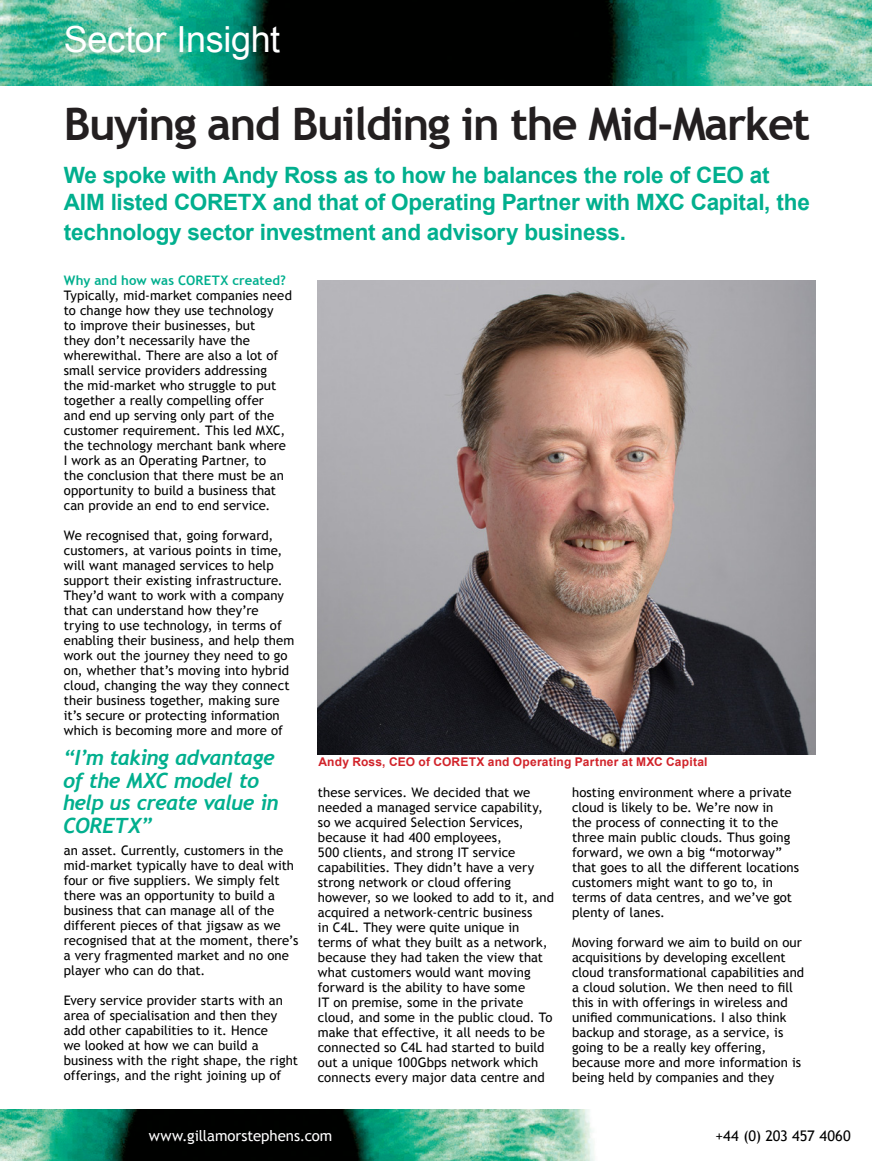
<style>
.page{position:relative;width:872px;height:1161px;background:#fff}
.page>*{position:absolute;margin:0;border:0;box-sizing:border-box;transform-origin:0 0}
.Master_Head{font:700 45px "Trebuchet MS";letter-spacing:-.03em;color:#231f20}
.Page_Title{font:36px "Arial";letter-spacing:-.01em;color:#fff}
.Standfirst{font:700 22.5px/27px "Arial";letter-spacing:-.01em;color:#01af8e}
.Pull_out_Quote{font:italic 700 21px/22.5px "Trebuchet";letter-spacing:-.03em;color:#01af8e}
.t1{font:15px "Trebuchet MS";color:#fff}
.t2{font:14.7px "Trebuchet MS";color:#000}
.Blue_Heading_11pt{font:13.2px/15px "Trebuchet MS";letter-spacing:.005em;color:#000}
.Blue_Heading_11pt-2{font:700 13.2px "Trebuchet MS";letter-spacing:.01em;color:#01af8e}
.Name_Caption{font:700 12px "Arial";letter-spacing:.02em;color:#d1232a}
</style>
<div class="page">
<img style="left:0;top:0;width:872px;height:85px">
<img style="left:0;top:1110px;width:595px;height:51px">
<img style="left:318px;top:281px;width:497px;height:473px">
<p class="Page_Title" style="left:64px;top:16px;width:218px">Sector Insight</p>
<p class="Master_Head" style="left:64px;top:95px;width:748px">Buying and Building in the Mid-Market</p>
<p class="Standfirst" style="left:64px;top:162px;width:747px">We spoke with Andy Ross as to how he balances the role of CEO at<br>AIM listed CORETX and that of Operating Partner with MXC Capital, the</p>
<p class="Standfirst" style="left:64px;top:219px;width:564px">technology sector investment and advisory business.</p>
<p class="Blue_Heading_11pt-2" style="left:64px;top:272px;width:223px">Why and how was CORETX created?</p>
<p class="Blue_Heading_11pt" style="left:64px;top:288px;width:230px">Typically, mid-market companies need to change how they use technology<br>to improve their businesses, but<br>they don’t necessarily have the wherewithal. There are also a lot of small service providers addressing<br>the mid-market who struggle to put together a really compelling offer<br>and end up serving only part of the customer requirement. This led MXC, the technology merchant bank where I work as an Operating Partner, to<br>the conclusion that there must be an opportunity to build a business that can provide an end to end service.</p>
<p class="Blue_Heading_11pt" style="left:64px;top:528px;width:232px">We recognised that, going forward, customers, at various points in time, will want managed services to help support their existing infrastructure.<br>They’d want to work with a company that can understand how they’re trying to use technology, in terms of enabling their business, and help them work out the journey they need to go on, whether that’s moving into hybrid cloud, changing the way they connect their business together, making sure it’s secure or protecting information which is becoming more and more of</p>
<p class="Pull_out_Quote" style="left:63px;top:746px;width:213px">“I’m taking advantage</p>
<p class="Name_Caption" style="left:318px;top:754px;width:391px">Andy Ross, CEO of CORETX and Operating Partner at MXC Capital</p>
<p class="Pull_out_Quote" style="left:63px;top:769px;width:217px">of the MXC model to help us create value in<br>CORETX”</p>
<p class="Blue_Heading_11pt" style="left:318px;top:785px;width:238px">these services. We decided that we needed a managed service capability, so we acquired Selection Services, because it had 400 employees,<br>500 clients, and strong IT service capabilities. They didn’t have a very strong network or cloud offering however, so we looked to add to it, and acquired a network-centric business<br>in C4L. They were quite unique in terms of what they built as a network, because they had taken the view that what customers would want moving forward is the ability to have some<br>IT on premise, some in the private cloud, and some in the public cloud. To make that effective, it all needs to be connected so C4L had started to build out a unique 100Gbps network which connects every major data centre and</p>
<p class="Blue_Heading_11pt" style="left:572px;top:785px;width:229px">hosting environment where a private cloud is likely to be. We’re now in<br>the process of connecting it to the three main public clouds. Thus going forward, we own a big “motorway” that goes to all the different locations customers might want to go to, in terms of data centres, and we’ve got plenty of lanes.</p>
<p class="Blue_Heading_11pt" style="left:64px;top:843px;width:236px">an asset. Currently, customers in the mid-market typically have to deal with four or five suppliers. We simply felt there was an opportunity to build a business that can manage all of the different pieces of that jigsaw as we recognised that at the moment, there’s a very fragmented market and no one player who can do that.</p>
<p class="Blue_Heading_11pt" style="left:64px;top:993px;width:236px">Every service provider starts with an area of specialisation and then they add other capabilities to it. Hence<br>we looked at how we can build a business with the right shape, the right offerings, and the right joining up of</p>
<p class="Blue_Heading_11pt" style="left:572px;top:935px;width:234px">Moving forward we aim to build on our acquisitions by developing excellent cloud transformational capabilities and a cloud solution. We then need to fill this in with offerings in wireless and unified communications. I also think backup and storage, as a service, is going to be a really key offering,</p>
<p class="Blue_Heading_11pt" style="left:572px;top:1055px;width:230px">because more and more information is being held by companies and they</p>
<p class="t1" style="left:149px;top:1127px;width:185px">www.gillamorstephens.com</p>
<p class="t2" style="left:715px;top:1127px;width:137px">+44 (0) 203 457 4060</p>
</div>
